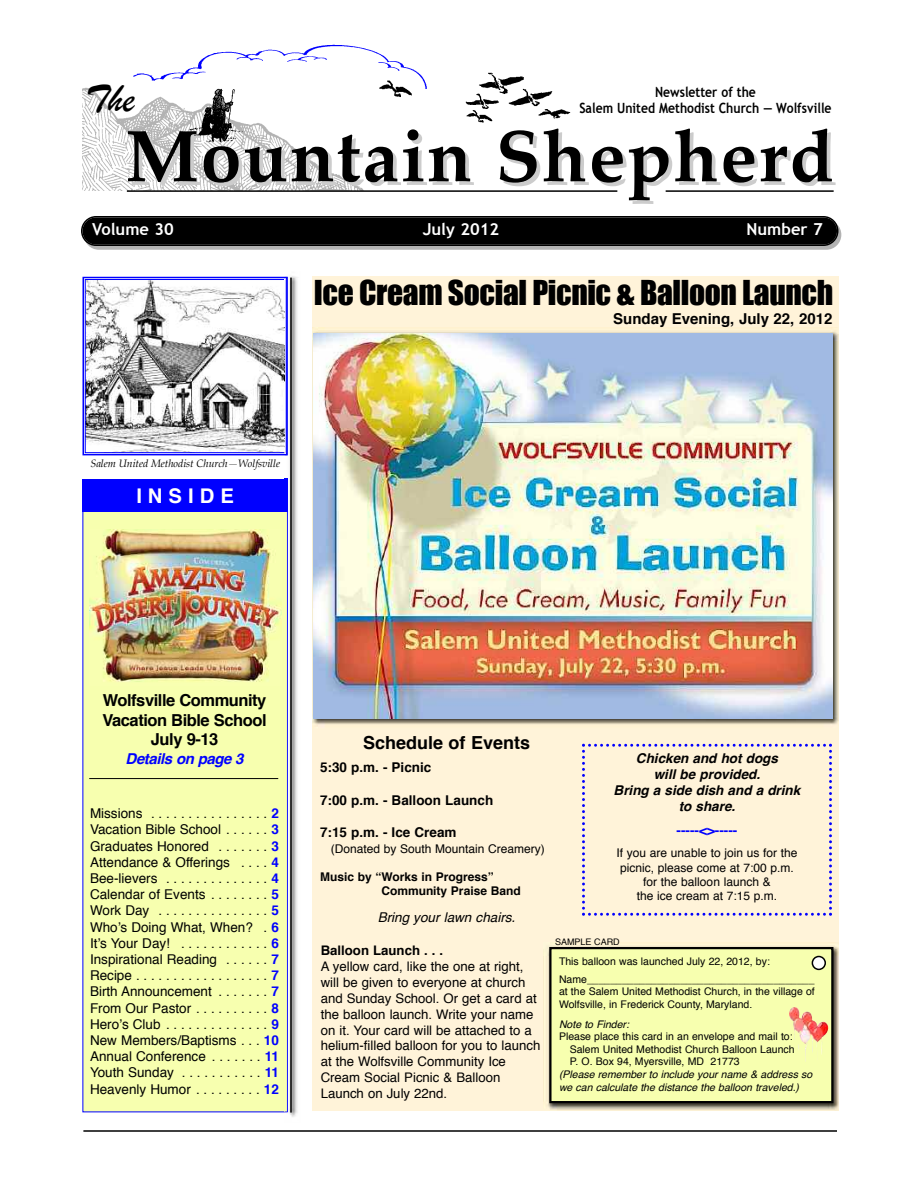
<style>
.page{position:relative;width:918px;height:1188px;background:#fff}
.page>*{position:absolute;margin:0;border:0;box-sizing:border-box;transform-origin:0 0}
.t1{font:700 73.5px "Palatino";letter-spacing:.02em;color:#000}
.t2{font:40.5px "Brush Script";color:#000}
.t3{font:31.5px "Impact";letter-spacing:-.01em;color:#000}
.t4{font:700 20.25px "Helvetica";letter-spacing:.295em;color:#fff}
.t5{font:700 18px "Helvetica";color:#000}
.t6{font:700 16.5px/19.8px "Helvetica";letter-spacing:-.03em;color:#000;text-align:center}
.t7{font:700 16.5px "Trebuchet MS";color:#fff}
.t8{font:700 15px "Helvetica";color:#000}
.t9{font:italic 700 15px "Helvetica";letter-spacing:-.03em;color:#00f}
.t10{font:700 14.1px/16.5px "Trebuchet MS";color:#000;text-align:center;scale:.86 1}
.t11{font:13.5px/16.2px "Helvetica";color:#000;text-align:justify}
.t12{font:italic 700 13.5px/16.2px "Helvetica";color:#000;text-align:center}
.t13{font:700 13.5px "Helvetica";color:#000}
.t14{font:italic 13.5px "Helvetica";color:#000}
.t15{font:700 13.5px "Helvetica";color:#00f}
.t16{font:13.2px/15.9px "Helvetica";color:#000}
.t17{font:700 13.2px "Helvetica";color:#000}
.t18{font:12px/14.4px "Helvetica";color:#000;text-align:center}
.t19{font:700 12px/14.4px "Helvetica";color:#000}
.t20{font:10.5px/12.6px "Helvetica";color:#000}
.t21{font:italic 10.5px/12.6px "Helvetica";color:#000}
.t22{font:italic 10.5px "Palatino";letter-spacing:-.005em;color:#000}
.t23{font:9px "Helvetica";color:#000}
.s1{font-weight:700;color:#00f}
</style>
<div class="page">
<div style="left:84px;top:220px;width:757px;height:30px;background:#b3b3b3;border-radius:15px"></div>
<img style="left:82px;top:87px;width:282px;height:103px">
<hr style="left:127px;top:190px;width:490px;height:2px;background:#000">
<hr style="left:666px;top:190px;width:168px;height:2px;background:#000">
<svg style="left:81px;top:216px;width:757px;height:30px;background:#050505"></svg>
<hr style="left:83px;top:1130px;width:754px;height:2px;background:#000">
<img style="left:188px;top:88px;width:55px;height:56px">
<img style="left:108px;top:44px;width:319px;height:44px">
<img style="left:377px;top:80px;width:39px;height:17px">
<img style="left:465px;top:72px;width:106px;height:51px">
<div style="left:83px;top:484px;width:204px;height:628px;background:#f7ffaf"></div>
<div style="left:82px;top:479px;width:206px;height:33px;background:#00f"></div>
<hr style="left:89px;top:778px;width:189px;height:1px;background:#000">
<img style="left:87px;top:281px;width:196px;height:170px">
<div style="left:82px;top:277px;width:206px;height:178px;border:2px solid #00f"></div>
<div style="left:85px;top:279px;width:200px;height:174px;border:1px solid #00f"></div>
<img style="left:285px;top:276px;width:13px;height:841px">
<img style="left:285px;top:479px;width:3px;height:633px">
<hr style="left:290px;top:278px;width:2px;height:835px;background:#000">
<img style="left:89px;top:529px;width:193px;height:153px">
<div style="left:312px;top:277px;width:527px;height:834px;background:#fff3d9"></div>
<img style="left:312px;top:328px;width:527px;height:397px">
<img style="left:314px;top:333px;width:518px;height:386px">
<img style="left:546px;top:942px;width:293px;height:168px">
<div style="left:550px;top:948px;width:282px;height:154px;background:#f7ffaf"></div>
<div style="left:549px;top:947px;width:284px;height:156px;border:2px solid #000"></div>
<img style="left:789px;top:1007px;width:39px;height:55px">
<svg style="left:582px;top:744px;width:250px;height:172px"></svg>
<svg style="left:812px;top:956px;width:14px;height:14px"></svg>
<h2 class="t2" style="left:86px;top:75px;width:51px">The</h2>
<p class="t10" style="left:579px;top:84px;width:295px">Newsletter of the<br>Salem United Methodist Church — Wolfsville</p>
<h1 class="t1" style="left:125px;top:121px;width:710px">Mountain Shepherd</h1>
<p class="t7" style="left:92px;top:220px;width:83px">Volume 30</p>
<p class="t7" style="left:423px;top:220px;width:78px">July 2012</p>
<p class="t7" style="left:747px;top:220px;width:78px">Number 7</p>
<h3 class="t3" style="left:314px;top:273px;width:521px">Ice Cream Social Picnic &amp; Balloon Launch</h3>
<p class="t8" style="left:613px;top:312px;width:221px">Sunday Evening, July 22, 2012</p>
<p class="t22" style="left:91px;top:459px;width:191px">Salem United Methodist Church—Wolfsville</p>
<h3 class="t4" style="left:136px;top:488px;width:99px">InSIdE</h3>
<p class="t6" style="left:103px;top:692px;width:166px">Wolfsville Community<br>Vacation Bible School<br>July 9-13</p>
<p class="t9" style="left:126px;top:753px;width:119px">Details on page 3</p>
<p class="t11" style="left:90px;top:806px;width:191px">Missions . . . . . . . . . . . . . . . . <span class="s1">2<br></span>Vacation Bible School . . . . . . <span class="s1">3<br></span>Graduates Honored . . . . . . . <span class="s1">3<br></span>Attendance &amp; Offerings . . . . <span class="s1">4<br></span>Bee-lievers . . . . . . . . . . . . . . <span class="s1">4<br></span>Calendar of Events . . . . . . . . <span class="s1">5<br></span>Work Day . . . . . . . . . . . . . . . <span class="s1">5<br></span>Who’s Doing What, When? . <span class="s1">6<br></span>It’s Your Day! . . . . . . . . . . . . <span class="s1">6<br></span>Inspirational Reading . . . . . . <span class="s1">7<br></span>Recipe . . . . . . . . . . . . . . . . . . <span class="s1">7<br></span>Birth Announcement . . . . . . . <span class="s1">7<br></span>From Our Pastor . . . . . . . . . . <span class="s1">8<br></span>Hero’s Club . . . . . . . . . . . . . . <span class="s1">9<br></span>New Members/Baptisms . . . <span class="s1">10<br></span>Annual Conference . . . . . . . <span class="s1">11<br></span>Youth Sunday . . . . . . . . . . . <span class="s1">11<br></span>Heavenly Humor . . . . . . . . . <span class="s1">12</span></p>
<h3 class="t5" style="left:363px;top:735px;width:169px">Schedule of Events</h3>
<p class="t13" style="left:320px;top:762px;width:113px">5:30 p.m. - Picnic</p>
<p class="t13" style="left:320px;top:794px;width:175px">7:00 p.m. - Balloon Launch</p>
<p class="t13" style="left:320px;top:827px;width:138px">7:15 p.m. - Ice Cream</p>
<p class="t18" style="left:331px;top:843px;width:216px">(Donated by South Mountain Creamery)</p>
<p class="t19" style="left:381px;top:871px;width:141px;text-indent:-61px">Music by “Works in Progress”<br>Community Praise Band</p>
<p class="t14" style="left:378px;top:911px;width:139px">Bring your lawn chairs.</p>
<p class="t12" style="left:614px;top:751px;width:188px">Chicken and hot dogs<br>will be provided.<br>Bring a side dish and a drink to share.</p>
<p class="t15" style="left:677px;top:824px;width:62px">-----&lt;&gt;-----</p>
<p class="t18" style="left:617px;top:847px;width:182px">If you are unable to join us for the picnic, please come at 7:00 p.m. for the balloon launch &amp;<br>the ice cream at 7:15 p.m.</p>
<p class="t23" style="left:555px;top:938px;width:66px">SAMPLE CARD</p>
<p class="t17" style="left:321px;top:945px;width:124px">Balloon Launch . . .</p>
<p class="t16" style="left:321px;top:960px;width:221px">A yellow card, like the one at right, will be given to everyone at church and Sunday School. Or get a card at the balloon launch. Write your name on it. Your card will be attached to a helium-filled balloon for you to launch at the Wolfsville Community Ice<br>Cream Social Picnic &amp; Balloon<br>Launch on July 22nd.</p>
<p class="t20" style="left:559px;top:953px;width:257px;line-height:18px">This balloon was launched July 22, 2012, by:<br>Name_______________________________________</p>
<p class="t20" style="left:559px;top:986px;width:257px">at the Salem United Methodist Church, in the village of<br>Wolfsville, in Frederick County, Maryland.</p>
<p class="t21" style="left:559px;top:1018px;width:72px">Note to Finder:</p>
<p class="t20" style="left:570px;top:1031px;width:226px;text-indent:-11px">Please place this card in an envelope and mail to:<br>Salem United Methodist Church Balloon Launch<br>P. O. Box 94, Myersville, MD 21773</p>
<p class="t21" style="left:559px;top:1069px;width:255px">(Please remember to include your name &amp; address so we can calculate the distance the balloon traveled.)</p>
</div>
